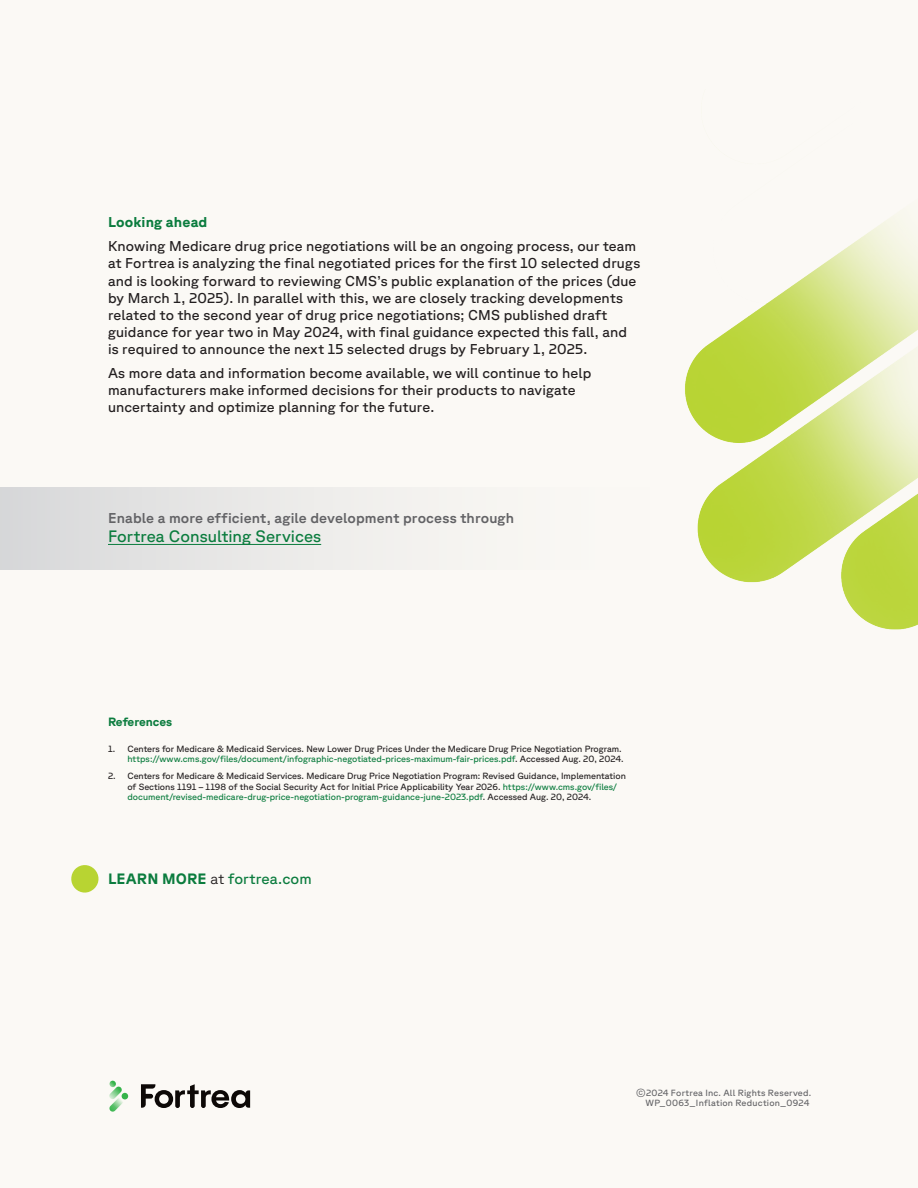
<style>
.page{position:relative;width:918px;height:1188px;background:#fbf9f5}
.page>*{position:absolute;margin:0;border:0;box-sizing:border-box;transform-origin:0 0}
.Body_Copy{font:16.5px "GT Planar";letter-spacing:.005em;color:#0b7c3e}
.Body_Copy-2{font:15px "GT Planar";letter-spacing:.005em;color:#0b7c3e}
.Body_Copy-3{font:14.25px/17.1px "GT Planar";letter-spacing:.01em;color:#231f20}
.Body_Copy-4{font:500 14.25px "GT Planar";letter-spacing:.01em;color:#636366}
.Body_Header_-_Forest{font:700 14.25px "GT Planar";letter-spacing:.01em;color:#0b7c3e}
.Reference_Header{font:700 12px "GT Planar";color:#0b7c3e}
.t1{font:9px/10.5px "GT Planar";color:#231f20;text-align:right}
.t2{font:9px/10.8px "GT Planar";letter-spacing:.025em;color:#636366;text-align:right}
.s1{color:#0b7c3e}
.s2{font-weight:700}
.s3{font-weight:300;color:#231f20}
</style>
<div class="page">
<svg style="left:141px;top:1084px;width:109px;height:24px"></svg>
<svg style="left:109px;top:1081px;width:20px;height:31px"></svg>
<div style="left:0;top:487px;width:660px;height:82px;background:linear-gradient(to right,#d9dadb,#fffdf8)"></div>
<img style="left:685px;top:216px;width:233px;height:414px">
<svg style="left:71px;top:865px;width:28px;height:28px"></svg>
<hr style="left:108px;top:544px;width:213px;height:1px;background:#0b7c3e">
<p class="Body_Header_-_Forest" style="left:108px;top:214px;width:101px">Looking ahead</p>
<p class="Body_Copy-3" style="left:108px;top:237px;width:534px">Knowing Medicare drug price negotiations will be an ongoing process, our team at Fortrea is analyzing the final negotiated prices for the first 10 selected drugs and is looking forward to reviewing CMS’s public explanation of the prices (due by March 1, 2025). In parallel with this, we are closely tracking developments related to the second year of drug price negotiations; CMS published draft guidance for year two in May 2024, with final guidance expected this fall, and is required to announce the next 15 selected drugs by February 1, 2025.</p>
<p class="Body_Copy-3" style="left:108px;top:364px;width:485px">As more data and information become available, we will continue to help manufacturers make informed decisions for their products to navigate uncertainty and optimize planning for the future.</p>
<p class="Body_Copy-4" style="left:108px;top:509px;width:408px">Enable a more efficient, agile development process through</p>
<p class="Body_Copy" style="left:108px;top:527px;width:215px">Fortrea Consulting Services</p>
<p class="Reference_Header" style="left:108px;top:714px;width:66px">References</p>
<p class="t1" style="left:108px;top:743px;width:517px">1. Centers for Medicare &amp; Medicaid Services. New Lower Drug Prices Under the Medicare Drug Price Negotiation Program. <span class="s1">https://www.cms.gov/files/document/infographic-negotiated-prices-maximum-fair-prices.pdf</span>. Accessed Aug. 20, 2024.</p>
<p class="t1" style="left:128px;top:771px;width:500px;text-align:left;text-indent:-20px">2. Centers for Medicare &amp; Medicaid Services. Medicare Drug Price Negotiation Program: Revised Guidance, Implementation of Sections 1191 – 1198 of the Social Security Act for Initial Price Applicability Year 2026. <span class="s1">https://www.cms.gov/files/ document/revised-medicare-drug-price-negotiation-program-guidance-june-2023.pdf</span>. Accessed Aug. 20, 2024.</p>
<p class="Body_Copy-2" style="left:108px;top:870px;width:205px"><span class="s2">LEARN MORE</span> <span class="s3">at</span> fortrea.com</p>
<p class="t2" style="left:636px;top:1087px;width:177px">©2024 Fortrea Inc. All Rights Reserved.<br>WP_0063_Inflation Reduction_0924</p>
</div>
